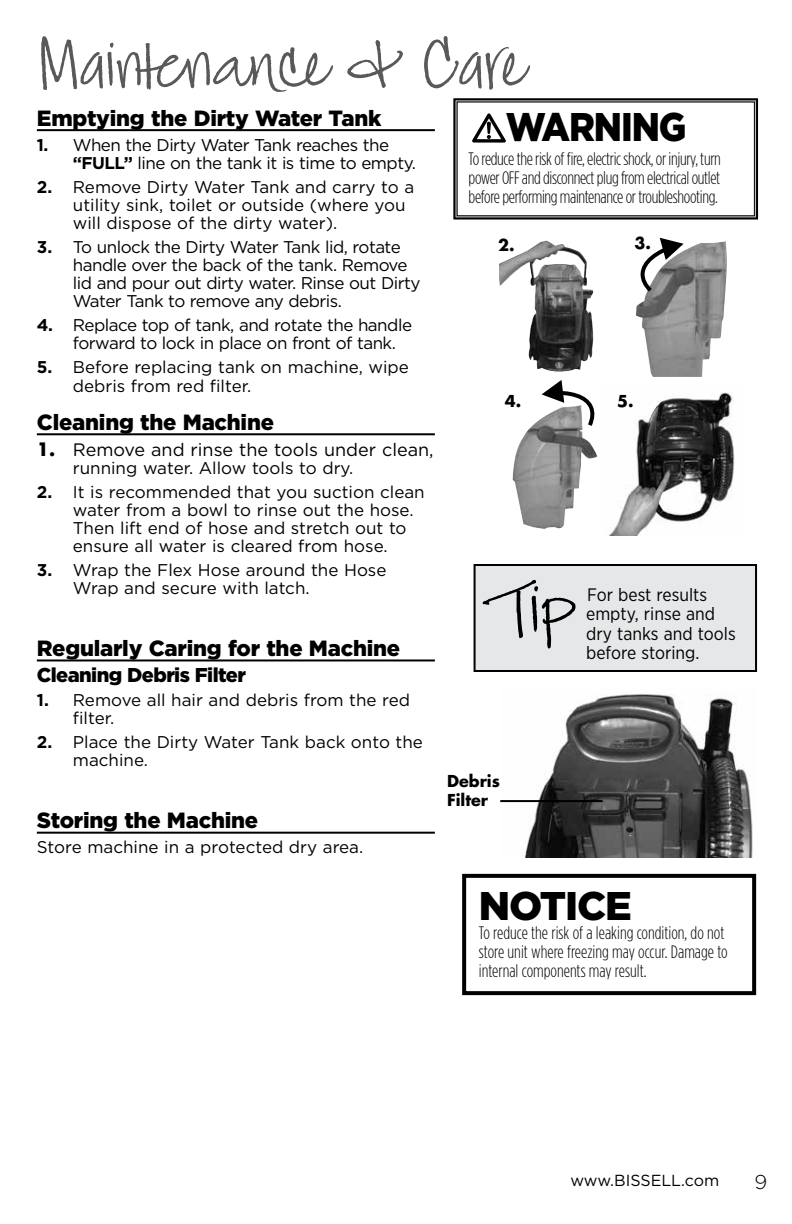
<style>
.page{position:relative;width:792px;height:1224px;background:#fff}
.page>*{position:absolute;margin:0;border:0;box-sizing:border-box;transform-origin:0 0}
.t1{font:76px "Jackie Sue BF";color:#000}
.t2{font:72px "Jackie Sue BF";color:#58595b}
.t3{font:900 40px "Gotham";letter-spacing:-.03em;color:#000;scale:.9 1}
.t4{font:900 40px "Gotham";letter-spacing:-.03em;color:#000}
.t5{font:900 22px "Gotham";letter-spacing:-.01em;color:#000}
.t6{font:900 20px "Gotham";letter-spacing:-.03em;color:#000}
.t7{font:300 20px "Gotham";color:#000}
.t8{font:300 18px/19px "Gotham Condensed";color:#000;text-align:justify}
.t9{font:18px/19px "Gotham Narrow";color:#000}
.t10{font:18px "Gotham";color:#000}
.t11{font:17px/18px "Gotham";color:#000}
.t12{font:17px/18px "Gotham";letter-spacing:-.03em;color:#000}
.t13{font:700 16px/19.2px "Futura Std";color:#000}
.t14{font:16px "Gotham";color:#000}
.s1{font-weight:700}
.s2{font-family:"Futura Std";font-weight:700}
</style>
<div class="page">
<img style="left:499px;top:241px;width:95px;height:131px">
<img style="left:512px;top:419px;width:85px;height:110px">
<img style="left:636px;top:241px;width:91px;height:136px">
<svg style="left:541px;top:380px;width:56px;height:50px"></svg>
<svg style="left:642px;top:237px;width:42px;height:59px"></svg>
<img style="left:609px;top:392px;width:126px;height:143px">
<hr style="left:37px;top:129px;width:398px;height:2px;background:#000">
<hr style="left:37px;top:433px;width:398px;height:2px;background:#000">
<hr style="left:37px;top:659px;width:398px;height:2px;background:#000">
<hr style="left:37px;top:832px;width:398px;height:2px;background:#000">
<div style="left:475px;top:565px;width:281px;height:106px;background:#e6e7e8"></div>
<div style="left:474px;top:564px;width:283px;height:108px;border:2px solid #000"></div>
<svg style="left:453px;top:98px;width:306px;height:122px"></svg>
<img style="left:501px;top:694px;width:252px;height:164px">
<hr style="left:500px;top:800px;width:103px;height:2px;background:#000">
<div style="left:462px;top:874px;width:294px;height:121px;border:4px solid #000"></div>
<h2 class="t2" style="left:37px;top:21px;width:490px">Maintenance &amp; Care</h2>
<p class="t5" style="left:37px;top:103px;width:346px">Emptying the Dirty Water Tank</p>
<p class="t12" style="left:73px;top:135px;width:345px;text-indent:-36px"><span class="s1">1.</span> When the Dirty Water Tank reaches the <span class="s1">“FULL”</span> line on the tank it is time to empty.</p>
<p class="t11" style="left:73px;top:177px;width:343px;text-indent:-36px"><span class="s1">2.</span> Remove Dirty Water Tank and carry to a utility sink, toilet or outside (where you will dispose of the dirty water).</p>
<p class="t12" style="left:73px;top:237px;width:349px;text-indent:-36px"><span class="s1">3.</span> To unlock the Dirty Water Tank lid, rotate handle over the back of the tank. Remove lid and pour out dirty water. Rinse out Dirty Water Tank to remove any debris.</p>
<p class="t12" style="left:73px;top:315px;width:341px;text-indent:-36px"><span class="s1">4.</span> Replace top of tank, and rotate the handle forward to lock in place on front of tank.</p>
<p class="t11" style="left:73px;top:357px;width:338px;line-height:19px;text-indent:-36px"><span class="s1">5.</span> Before replacing tank on machine, wipe debris from red filter.</p>
<p class="t5" style="left:37px;top:407px;width:239px">Cleaning the Machine</p>
<p class="t10" style="left:37px;top:438px;width:398px"><span class="s2">1.</span> Remove and rinse the tools under clean,</p>
<p class="t11" style="left:73px;top:459px;width:282px">running water. Allow tools to dry.</p>
<p class="t11" style="left:73px;top:482px;width:353px;text-indent:-36px"><span class="s1">2.</span> It is recommended that you suction clean water from a bowl to rinse out the hose.<br>Then lift end of hose and stretch out to ensure all water is cleared from hose.</p>
<p class="t11" style="left:73px;top:560px;width:315px;text-indent:-36px"><span class="s1">3.</span> Wrap the Flex Hose around the Hose<br>Wrap and secure with latch.</p>
<h3 class="t3" style="left:506px;top:100px;width:203px">WARNING</h3>
<p class="t8" style="left:469px;top:149px;width:254px">To reduce the risk of fire, electric shock, or injury, turn power OFF and disconnect plug from electrical outlet before performing maintenance or troubleshooting.</p>
<p class="t13" style="left:498px;top:235px;width:18px">2.</p>
<p class="t13" style="left:635px;top:234px;width:18px">3.</p>
<p class="t13" style="left:505px;top:392px;width:18px">4.</p>
<p class="t13" style="left:617px;top:391px;width:18px">5.</p>
<h1 class="t1" style="left:493px;top:563px;width:87px">Tip</h1>
<p class="t9" style="left:586px;top:585px;width:151px">For best results empty, rinse and dry tanks and tools before storing.</p>
<p class="t5" style="left:37px;top:633px;width:365px">Regularly Caring for the Machine</p>
<p class="t6" style="left:37px;top:661px;width:211px">Cleaning Debris Filter</p>
<p class="t11" style="left:73px;top:691px;width:339px;text-indent:-36px"><span class="s1">1.</span> Remove all hair and debris from the red filter.</p>
<p class="t11" style="left:73px;top:733px;width:352px;text-indent:-36px"><span class="s1">2.</span> Place the Dirty Water Tank back onto the machine.</p>
<p class="t5" style="left:37px;top:805px;width:223px">Storing the Machine</p>
<p class="t11" style="left:37px;top:838px;width:328px">Store machine in a protected dry area.</p>
<p class="t13" style="left:447px;top:771px;width:54px">Debris<br>Filter</p>
<h3 class="t4" style="left:479px;top:879px;width:154px">NOTICE</h3>
<p class="t8" style="left:479px;top:923px;width:250px;text-align:left">To reduce the risk of a leaking condition, do not store unit where freezing may occur. Damage to internal components may result.</p>
<p class="t14" style="left:570px;top:1170px;width:150px">www.BISSELL.com</p>
<p class="t7" style="left:755px;top:1169px;width:14px">9</p>
</div>
